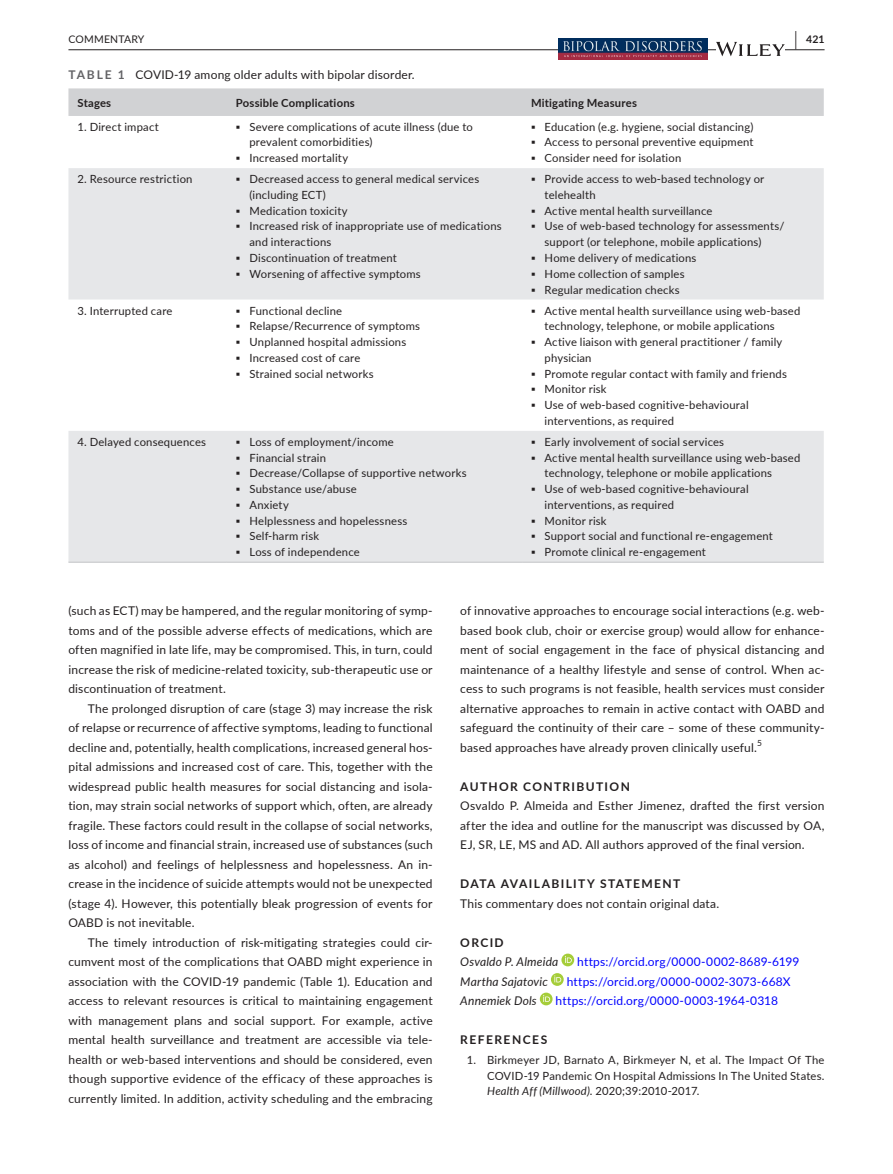
<style>
.page{position:relative;width:893px;height:1174px;background:#fff}
.page>*{position:absolute;margin:0;border:0;box-sizing:border-box;transform-origin:0 0}
.t1{font:12px/19.5px "Lato";letter-spacing:.015em;color:#231f20;text-align:justify}
.t2{font:12px "Lato";letter-spacing:.015em;color:#00f}
.t3{font:700 12px "Lato";letter-spacing:.115em;color:#231f20}
.t4{font:italic 12px "Lato";letter-spacing:.015em;color:#231f20}
.t5{font:11.25px/15.8px "Lato";letter-spacing:.015em;color:#231f20}
.t6{font:700 11.25px "Lato";letter-spacing:.015em;color:#231f20}
.t7{font:10.5px "Lato";letter-spacing:.02em;color:#231f20}
.t8{font:700 10.5px "Lato";color:#231f20}
.t9{font:8.4px "Lato";color:#231f20}
.s1{font-size:19.5px}
.s2{font-weight:700;color:#636366}
.s3{font-style:italic}
</style>
<div class="page">
<hr style="left:68px;top:49px;width:756px;height:1px;background:#231f20">
<img style="left:559px;top:38px;width:149px;height:22px">
<svg style="left:716px;top:42px;width:69px;height:14px"></svg>
<svg style="left:561px;top:953px;width:13px;height:13px"></svg>
<svg style="left:565px;top:956px;width:7px;height:7px"></svg>
<svg style="left:551px;top:973px;width:13px;height:13px"></svg>
<svg style="left:554px;top:975px;width:7px;height:7px"></svg>
<svg style="left:540px;top:992px;width:13px;height:13px"></svg>
<svg style="left:543px;top:995px;width:7px;height:7px"></svg>
<div style="left:68px;top:88px;width:756px;height:28px;background:#d1d2d4"></div>
<svg style="left:68px;top:168px;width:756px;height:393px;fill:#e6e7e9"></svg>
<hr style="left:68px;top:561px;width:159px;height:2px;background:#d1d2d4">
<hr style="left:227px;top:561px;width:295px;height:2px;background:#d1d2d4">
<hr style="left:522px;top:561px;width:302px;height:2px;background:#d1d2d4">
<p class="t7" style="left:68px;top:31px;width:78px">COMMENTARY</p>
<p class="t8" style="left:795px;top:31px;width:31px"><span class="s1">|</span> 421</p>
<p class="t1" style="left:68px;top:64px;width:348px"><span class="s2">TABLE 1</span> COVID--19 among older adults with bipolar disorder.</p>
<p class="t6" style="left:77px;top:94px;width:35px">Stages</p>
<p class="t6" style="left:236px;top:94px;width:120px">Possible Complications</p>
<p class="t6" style="left:531px;top:94px;width:107px">Mitigating Measures</p>
<p class="t5" style="left:77px;top:118px;width:83px">1. Direct impact</p>
<p class="t5" style="left:249px;top:118px;width:225px;text-indent:-14px">▪ Severe complications of acute illness (due to prevalent comorbidities)</p>
<p class="t5" style="left:236px;top:150px;width:114px">▪ Increased mortality</p>
<p class="t5" style="left:531px;top:118px;width:224px">▪ Education (e.g. hygiene, social distancing)</p>
<p class="t5" style="left:531px;top:134px;width:224px">▪ Access to personal preventive equipment</p>
<p class="t5" style="left:531px;top:150px;width:152px">▪ Consider need for isolation</p>
<p class="t5" style="left:77px;top:171px;width:117px">2. Resource restriction</p>
<p class="t5" style="left:249px;top:171px;width:231px;text-indent:-14px">▪ Decreased access to general medical services (including ECT)</p>
<p class="t5" style="left:236px;top:202px;width:113px">▪ Medication toxicity</p>
<p class="t5" style="left:249px;top:218px;width:254px;text-indent:-14px">▪ Increased risk of inappropriate use of medications and interactions</p>
<p class="t5" style="left:236px;top:249px;width:163px">▪ Discontinuation of treatment</p>
<p class="t5" style="left:236px;top:265px;width:186px">▪ Worsening of affective symptoms</p>
<p class="t5" style="left:77px;top:302px;width:97px">3. Interrupted care</p>
<p class="t5" style="left:236px;top:302px;width:108px">▪ Functional decline</p>
<p class="t5" style="left:236px;top:318px;width:186px">▪ Relapse/Recurrence of symptoms</p>
<p class="t5" style="left:236px;top:334px;width:172px">▪ Unplanned hospital admissions</p>
<p class="t5" style="left:236px;top:349px;width:126px">▪ Increased cost of care</p>
<p class="t5" style="left:236px;top:365px;width:139px">▪ Strained social networks</p>
<p class="t5" style="left:77px;top:433px;width:130px">4. Delayed consequences</p>
<p class="t5" style="left:236px;top:433px;width:159px">▪ Loss of employment/income</p>
<p class="t5" style="left:236px;top:449px;width:92px">▪ Financial strain</p>
<p class="t5" style="left:236px;top:465px;width:232px">▪ Decrease/Collapse of supportive networks</p>
<p class="t5" style="left:236px;top:481px;width:122px">▪ Substance use/abuse</p>
<p class="t5" style="left:236px;top:496px;width:55px">▪ Anxiety</p>
<p class="t5" style="left:236px;top:512px;width:173px">▪ Helplessness and hopelessness</p>
<p class="t5" style="left:236px;top:528px;width:85px">▪ Self--harm risk</p>
<p class="t5" style="left:236px;top:544px;width:125px">▪ Loss of independence</p>
<p class="t5" style="left:545px;top:171px;width:221px;text-indent:-14px">▪ Provide access to web--based technology or telehealth</p>
<p class="t5" style="left:531px;top:202px;width:183px">▪ Active mental health surveillance</p>
<p class="t5" style="left:545px;top:218px;width:241px;text-indent:-14px">▪ Use of web--based technology for assessments/ support (or telephone, mobile applications)</p>
<p class="t5" style="left:531px;top:249px;width:167px">▪ Home delivery of medications</p>
<p class="t5" style="left:531px;top:265px;width:155px">▪ Home collection of samples</p>
<p class="t5" style="left:531px;top:281px;width:150px">▪ Regular medication checks</p>
<p class="t5" style="left:545px;top:302px;width:257px;text-indent:-14px">▪ Active mental health surveillance using web--based technology, telephone, or mobile applications</p>
<p class="t5" style="left:545px;top:334px;width:239px;text-indent:-14px">▪ Active liaison with general practitioner / family physician</p>
<p class="t5" style="left:531px;top:365px;width:257px">▪ Promote regular contact with family and friends</p>
<p class="t5" style="left:531px;top:381px;width:77px">▪ Monitor risk</p>
<p class="t5" style="left:545px;top:397px;width:206px;text-indent:-14px">▪ Use of web--based cognitive--behavioural interventions, as required</p>
<p class="t5" style="left:531px;top:433px;width:195px">▪ Early involvement of social services</p>
<p class="t5" style="left:545px;top:449px;width:257px;text-indent:-14px">▪ Active mental health surveillance using web--based technology, telephone or mobile applications</p>
<p class="t5" style="left:545px;top:481px;width:206px;text-indent:-14px">▪ Use of web--based cognitive--behavioural interventions, as required</p>
<p class="t5" style="left:531px;top:512px;width:77px">▪ Monitor risk</p>
<p class="t5" style="left:531px;top:528px;width:243px">▪ Support social and functional re--engagement</p>
<p class="t5" style="left:531px;top:544px;width:176px">▪ Promote clinical re--engagement</p>
<p class="t1" style="left:68px;top:600px;width:366px">(such as ECT) may be hampered, and the regular monitoring of symp&shy;toms and of the possible adverse effects of medications, which are often magnified in late life, may be compromised. This, in turn, could increase the risk of medicine-related toxicity, sub-therapeutic use or discontinuation of treatment.</p>
<p class="t1" style="left:68px;top:698px;width:366px;text-indent:20px">The prolonged disruption of care (stage 3) may increase the risk of relapse or recurrence of affective symptoms, leading to functional decline and, potentially, health complications, increased general hos&shy;pital admissions and increased cost of care. This, together with the widespread public health measures for social distancing and isola&shy;tion, may strain social networks of support which, often, are already fragile. These factors could result in the collapse of social networks, loss of income and financial strain, increased use of substances (such as alcohol) and feelings of helplessness and hopelessness. An in&shy;crease in the incidence of suicide attempts would not be unexpected (stage 4). However, this potentially bleak progression of events for OABD is not inevitable.</p>
<p class="t1" style="left:68px;top:932px;width:366px;text-indent:20px">The timely introduction of risk-mitigating strategies could cir&shy;cumvent most of the complications that OABD might experience in association with the COVID-19 pandemic (Table 1). Education and access to relevant resources is critical to maintaining engagement with management plans and social support. For example, active mental health surveillance and treatment are accessible via tele&shy;health or web-based interventions and should be considered, even though supportive evidence of the efficacy of these approaches is currently limited. In addition, activity scheduling and the embracing</p>
<p class="t1" style="left:460px;top:600px;width:366px">of innovative approaches to encourage social interactions (e.g. web&shy;based book club, choir or exercise group) would allow for enhance&shy;ment of social engagement in the face of physical distancing and maintenance of a healthy lifestyle and sense of control. When ac&shy;cess to such programs is not feasible, health services must consider alternative approaches to remain in active contact with OABD and safeguard the continuity of their care – some of these community&shy;based approaches have already proven clinically useful.</p>
<p class="t9" style="left:757px;top:737px;width:6px">5</p>
<p class="t3" style="left:460px;top:777px;width:171px">AUTHOR CONTRIBUTION</p>
<p class="t1" style="left:460px;top:795px;width:366px">Osvaldo P. Almeida and Esther Jimenez, drafted the first version after the idea and outline for the manuscript was discussed by OA, EJ, SR, LE, MS and AD. All authors approved of the final version.</p>
<p class="t3" style="left:460px;top:875px;width:221px">DATA AVAILABILITY STATEMENT</p>
<p class="t1" style="left:460px;top:893px;width:261px">This commentary does not contain original data.</p>
<p class="t3" style="left:460px;top:933px;width:45px">ORCID</p>
<p class="t4" style="left:460px;top:953px;width:100px">Osvaldo P. Almeida</p>
<p class="t2" style="left:577px;top:953px;width:224px">https://orcid.org/0000-0002-8689-6199</p>
<p class="t4" style="left:460px;top:973px;width:89px">Martha Sajatovic</p>
<p class="t2" style="left:567px;top:973px;width:225px">https://orcid.org/0000-0002-3073-668X</p>
<p class="t4" style="left:460px;top:992px;width:78px">Annemiek Dols</p>
<p class="t2" style="left:556px;top:992px;width:224px">https://orcid.org/0000-0003-1964-0318</p>
<p class="t3" style="left:460px;top:1031px;width:88px">REFERENCES</p>
<p class="t5" style="left:487px;top:1051px;width:339px;text-align:justify;text-indent:-20px">1. Birkmeyer JD, Barnato A, Birkmeyer N, et al. The Impact Of The COVID-19 Pandemic On Hospital Admissions In The United States.<br><span class="s3">Health Aff (Millwood)</span>. 2020;39:2010-2017.</p>
</div>
